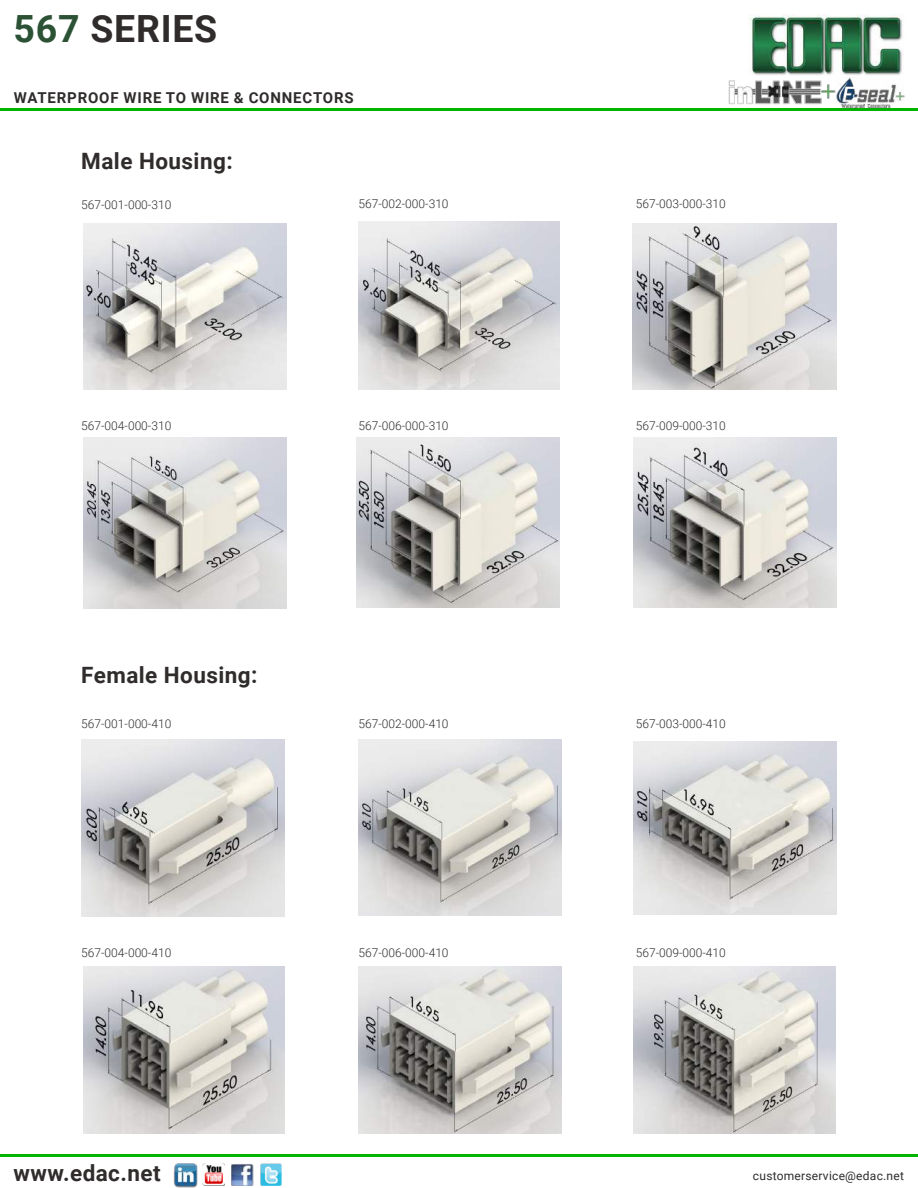
<style>
.page{position:relative;width:918px;height:1188px;background:#fff}
.page>*{position:absolute;margin:0;border:0;box-sizing:border-box;transform-origin:0 0}
.t1{font:700 37.5px "Roboto";letter-spacing:.02em;color:#2f2c2b}
.t2{font:700 22.5px "Roboto";letter-spacing:.02em;color:#2f2c2b}
.t3{font:700 15px "Roboto";letter-spacing:.055em;color:#2f2c2b}
.t4{font:300 12px "Roboto";color:#2f2c2b}
.t5{font:12px "Roboto";letter-spacing:.02em;color:#2f2c2b}
.s1{color:#2c5235}
</style>
<div class="page">
<img style="left:634px;top:438px;width:203px;height:170px">
<img style="left:634px;top:967px;width:201px;height:166px">
<img style="left:83px;top:223px;width:203px;height:166px">
<img style="left:81px;top:740px;width:203px;height:176px">
<img style="left:359px;top:221px;width:201px;height:168px">
<img style="left:359px;top:740px;width:203px;height:176px">
<img style="left:632px;top:223px;width:205px;height:166px">
<img style="left:634px;top:742px;width:203px;height:173px">
<img style="left:83px;top:438px;width:203px;height:171px">
<img style="left:83px;top:967px;width:201px;height:166px">
<img style="left:357px;top:438px;width:203px;height:170px">
<img style="left:359px;top:967px;width:203px;height:166px">
<hr style="left:0;top:108px;width:918px;height:3px;background:#00b400">
<hr style="left:0;top:1154px;width:918px;height:3px;background:#00b400">
<img style="left:173px;top:1163px;width:25px;height:25px">
<img style="left:203px;top:1163px;width:22px;height:23px">
<img style="left:231px;top:1164px;width:23px;height:22px">
<img style="left:260px;top:1163px;width:21px;height:23px">
<img style="left:748px;top:14px;width:155px;height:61px">
<img style="left:728px;top:74px;width:107px;height:31px">
<img style="left:835px;top:77px;width:69px;height:32px">
<h1 class="t1" style="left:14px;top:7px;width:205px"><span class="s1">567</span> SERIES</h1>
<p class="t3" style="left:14px;top:92px;width:341px">WATERPROOF WIRE TO WIRE &amp; CONNECTORS</p>
<h2 class="t2" style="left:81px;top:152px;width:153px">Male Housing:</h2>
<p class="t4" style="left:81px;top:197px;width:92px">567-001-000-310</p>
<p class="t4" style="left:81px;top:418px;width:92px">567-004-000-310</p>
<h2 class="t2" style="left:81px;top:666px;width:178px">Female Housing:</h2>
<p class="t4" style="left:81px;top:717px;width:92px">567-001-000-410</p>
<p class="t4" style="left:81px;top:946px;width:92px">567-004-000-410</p>
<h2 class="t2" style="left:14px;top:1164px;width:149px">www.edac.net</h2>
<p class="t4" style="left:359px;top:197px;width:92px">567-002-000-310</p>
<p class="t4" style="left:359px;top:418px;width:92px">567-006-000-310</p>
<p class="t4" style="left:359px;top:717px;width:92px">567-002-000-410</p>
<p class="t4" style="left:359px;top:946px;width:92px">567-006-000-410</p>
<p class="t4" style="left:636px;top:197px;width:92px">567-003-000-310</p>
<p class="t4" style="left:636px;top:418px;width:92px">567-009-000-310</p>
<p class="t4" style="left:636px;top:717px;width:92px">567-003-000-410</p>
<p class="t4" style="left:636px;top:946px;width:92px">567-009-000-410</p>
<p class="t5" style="left:753px;top:1171px;width:153px">customerservice@edac.net</p>
</div>
